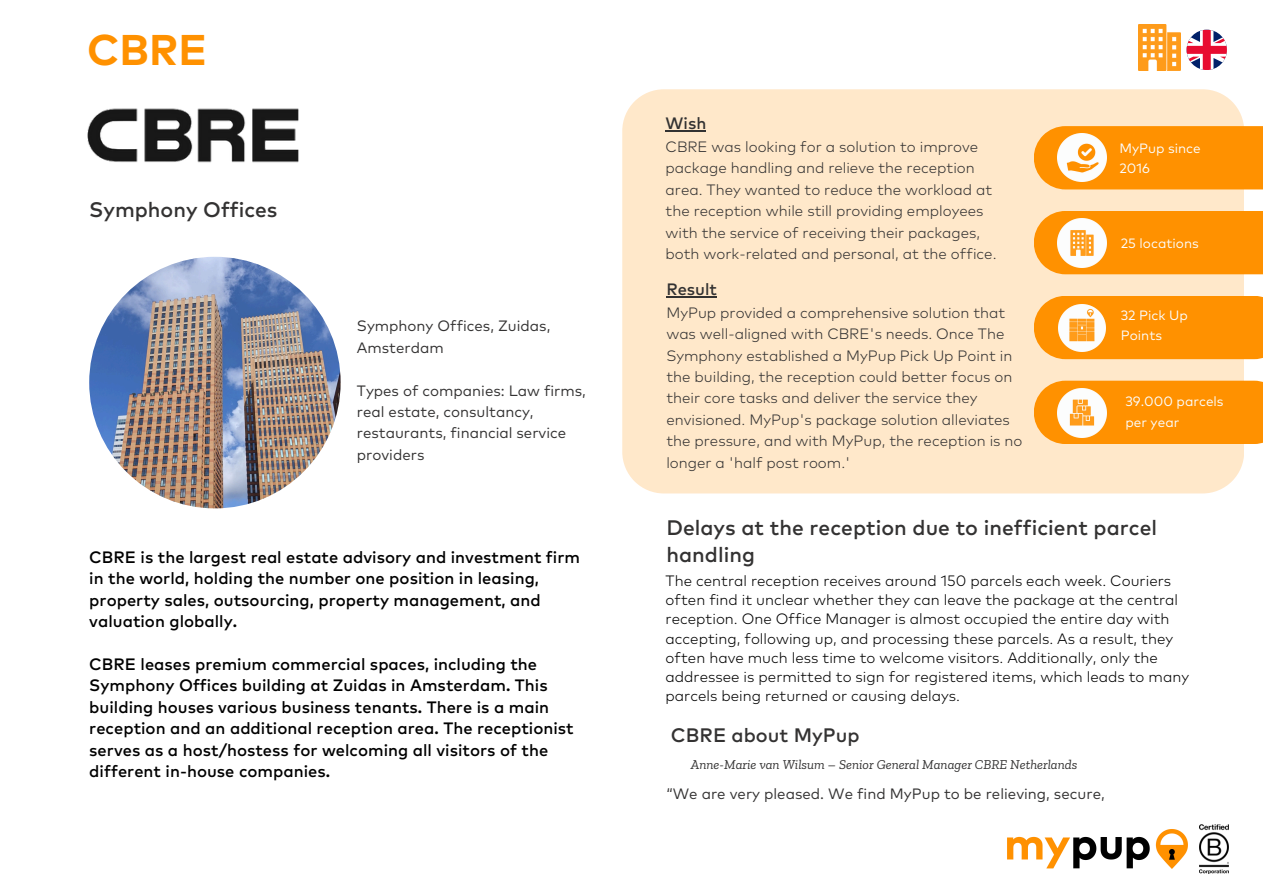
<style>
.page{position:relative;width:1263px;height:894px;background:#fff}
.page>*{position:absolute;margin:0;border:0;box-sizing:border-box;transform-origin:0 0}
.t1{font:700 42.9px "Mark Pro";color:#ff9100}
.t2{font:500 21px/27px "Mark Pro";color:#333232}
.t3{font:500 19.5px "Mark Pro";color:#333232}
.t4{font:500 16.5px/21.3px "Mark Pro";color:#000}
.t5{font:500 16.5px "Mark Pro";color:#333232}
.t6{font:300 15px/21.3px "Mark Pro";color:#333232}
.t7{font:300 15px/19.2px "Mark Pro";color:#000}
.t8{font:15px/21.3px "Mark Pro";color:#333232}
.t9{font:13.5px/20.2px "Mark Pro";color:#fcfdfd}
.t10{font:italic 13.5px "Zilla Slab";color:#333232}
</style>
<div class="page">
<img style="left:1138px;top:25px;width:42px;height:46px">
<svg style="left:1186px;top:30px;width:41px;height:40px"></svg>
<div style="left:622px;top:89px;width:622px;height:404px;background:#ffe8ca"></div>
<div style="left:1034px;top:126px;width:229px;height:63px;background:#ff9100"></div>
<div style="left:1034px;top:211px;width:229px;height:63px;background:#ff9100"></div>
<img style="left:1058px;top:218px;width:48px;height:49px">
<img style="left:1058px;top:133px;width:48px;height:48px">
<img style="left:1007px;top:829px;width:181px;height:40px">
<img style="left:1199px;top:824px;width:30px;height:49px">
<img style="left:87px;top:108px;width:212px;height:55px">
<img style="left:89px;top:257px;width:252px;height:251px;border-radius:50%">
<hr style="left:666px;top:130px;width:40px;height:2px;background:#333232">
<hr style="left:666px;top:296px;width:51px;height:1px;background:#333232">
<div style="left:1034px;top:296px;width:229px;height:63px;background:#ff9100"></div>
<div style="left:1034px;top:380px;width:229px;height:64px;background:#ff9100"></div>
<img style="left:1058px;top:388px;width:48px;height:49px">
<img style="left:1058px;top:304px;width:47px;height:47px">
<p class="t1" style="left:87px;top:31px;width:121px">CBRE</p>
<h4 class="t2" style="left:89px;top:197px;width:190px">Symphony Offices</h4>
<p class="t8" style="left:357px;top:316px;width:195px">Symphony Offices, Zuidas,<br>Amsterdam</p>
<p class="t8" style="left:357px;top:380px;width:230px">Types of companies: Law firms, real estate, consultancy, restaurants, financial service providers</p>
<p class="t4" style="left:89px;top:547px;width:492px">CBRE is the largest real estate advisory and investment firm in the world, holding the number one position in leasing, property sales, outsourcing, property management, and valuation globally.</p>
<h2 class="t4" style="left:89px;top:654px;width:486px">CBRE leases premium commercial spaces, including the Symphony Offices building at Zuidas in Amsterdam. This building houses various business tenants. There is a main reception and an additional reception area. The receptionist serves as a host/hostess for welcoming all visitors of the different in-house companies.</h2>
<p class="t5" style="left:666px;top:116px;width:42px">Wish</p>
<p class="t6" style="left:666px;top:137px;width:332px">CBRE was looking for a solution to improve package handling and relieve the reception area. They wanted to reduce the workload at the reception while still providing employees with the service of receiving their packages, both work-related and personal, at the office.</p>
<p class="t9" style="left:1119px;top:138px;width:83px">MyPup since<br>2016</p>
<p class="t9" style="left:1121px;top:234px;width:80px">25 locations</p>
<p class="t5" style="left:666px;top:282px;width:52px">Result</p>
<p class="t6" style="left:666px;top:303px;width:358px">MyPup provided a comprehensive solution that was well-aligned with CBRE's needs. Once The Symphony established a MyPup Pick Up Point in the building, the reception could better focus on their core tasks and deliver the service they envisioned. MyPup's package solution alleviates the pressure, and with MyPup, the reception is no longer a 'half post room.'</p>
<h4 class="t9" style="left:1121px;top:305px;width:69px">32 Pick Up<br>Points</h4>
<p class="t9" style="left:1125px;top:392px;width:100px">39.000 parcels per year</p>
<h3 class="t2" style="left:666px;top:515px;width:492px">Delays at the reception due to inefficient parcel handling</h3>
<p class="t7" style="left:666px;top:572px;width:525px">The central reception receives around 150 parcels each week. Couriers often find it unclear whether they can leave the package at the central reception. One Office Manager is almost occupied the entire day with accepting, following up, and processing these parcels. As a result, they often have much less time to welcome visitors. Additionally, only the addressee is permitted to sign for registered items, which leads to many parcels being returned or causing delays.</p>
<h3 class="t3" style="left:671px;top:726px;width:190px">CBRE about MyPup</h3>
<h2 class="t10" style="left:691px;top:755px;width:388px">Anne-Marie van Wilsum – Senior General Manager CBRE Netherlands</h2>
<h4 class="t8" style="left:666px;top:784px;width:440px">“We are very pleased. We find MyPup to be relieving, secure,</h4>
</div>
